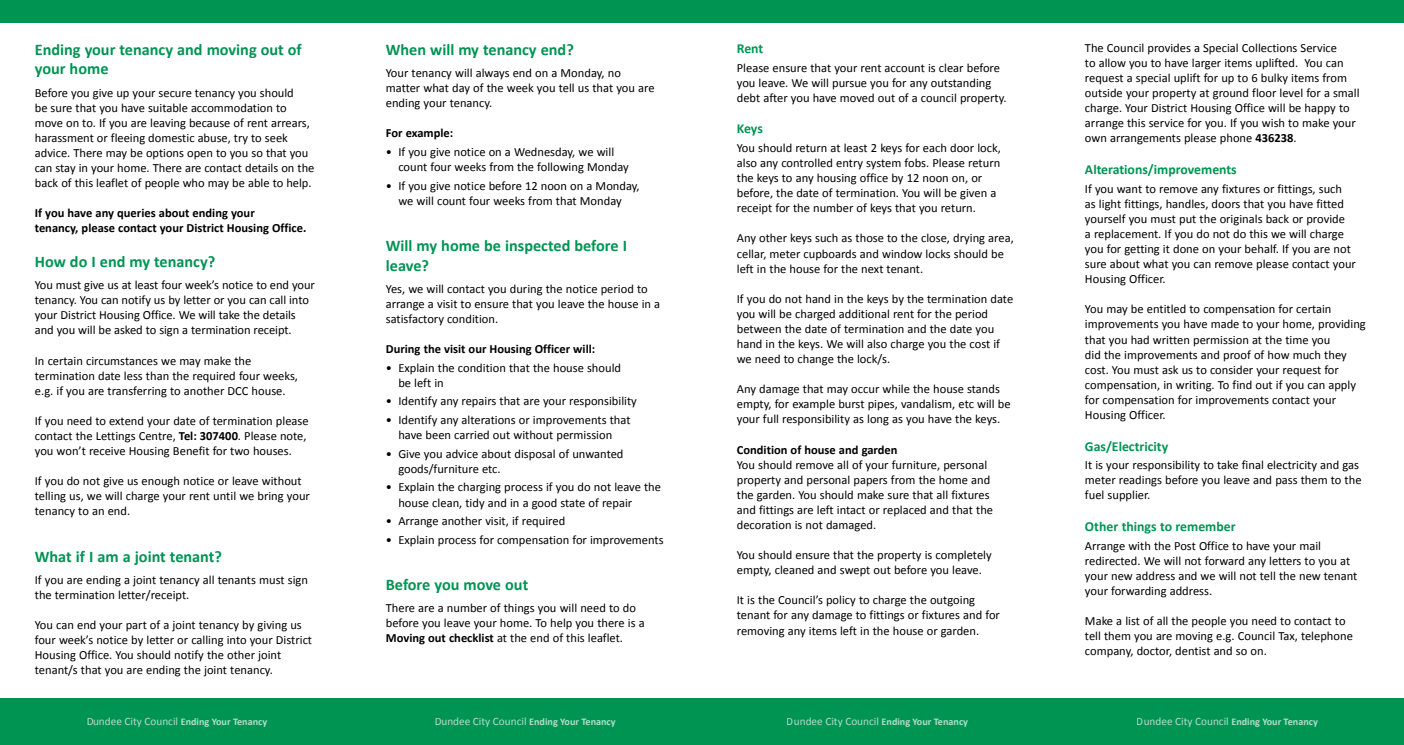
<style>
.page{position:relative;width:1404px;height:745px;background:#fff}
.page>*{position:absolute;margin:0;border:0;box-sizing:border-box;transform-origin:0 0}
.t1{font:700 16.25px/19.6px "Calibri";color:#009453}
.t2{font:700 13.75px "Calibri";color:#009453}
.t3{font:12.5px/15.1px "Calibri";color:#000}
.t4{font:700 12.5px/15.1px "Calibri";color:#000}
.t5{font:11.25px "Calibri";color:#fff}
.s1{font-weight:700}
.s2{font-weight:700;font-size:10.12px}
</style>
<div class="page">
<div style="left:0;top:0;width:1403px;height:22px;background:#009453"></div>
<div style="left:0;top:698px;width:1403px;height:46px;background:#009453"></div>
<h1 class="t1" style="left:35px;top:39px;width:268px">Ending your tenancy and moving out of your home</h1>
<p class="t3" style="left:35px;top:85px;width:281px">Before you give up your secure tenancy you should<br>be sure that you have suitable accommodation to move on to. If you are leaving because of rent arrears, harassment or fleeing domestic abuse, try to seek advice. There may be options open to you so that you can stay in your home. There are contact details on the back of this leaflet of people who may be able to help.</p>
<p class="t4" style="left:35px;top:205px;width:273px">If you have any queries about ending your<br>tenancy, please contact your District Housing Office.</p>
<h1 class="t1" style="left:35px;top:251px;width:182px">How do I end my tenancy?</h1>
<p class="t3" style="left:35px;top:277px;width:281px">You must give us at least four week’s notice to end your tenancy. You can notify us by letter or you can call into your District Housing Office. We will take the details and you will be asked to sign a termination receipt.</p>
<p class="t3" style="left:35px;top:352px;width:265px">In certain circumstances we may make the termination date less than the required four weeks, e.g. if you are transferring to another DCC house.</p>
<p class="t3" style="left:35px;top:413px;width:275px">If you need to extend your date of termination please contact the Lettings Centre, <span class="s1">Tel: 307400</span>. Please note, you won’t receive Housing Benefit for two houses.</p>
<p class="t3" style="left:35px;top:473px;width:276px">If you do not give us enough notice or leave without telling us, we will charge your rent until we bring your tenancy to an end.</p>
<h1 class="t1" style="left:35px;top:546px;width:189px">What if I am a joint tenant?</h1>
<p class="t3" style="left:35px;top:571px;width:274px">If you are ending a joint tenancy all tenants must sign the termination letter/receipt.</p>
<p class="t3" style="left:35px;top:617px;width:279px">You can end your part of a joint tenancy by giving us four week’s notice by letter or calling into your District Housing Office. You should notify the other joint tenant/s that you are ending the joint tenancy.</p>
<h1 class="t1" style="left:386px;top:39px;width:189px">When will my tenancy end?</h1>
<p class="t3" style="left:386px;top:65px;width:270px">Your tenancy will always end on a Monday, no matter what day of the week you tell us that you are ending your tenancy.</p>
<p class="t4" style="left:386px;top:125px;width:69px">For example:</p>
<p class="t3" style="left:398px;top:144px;width:232px;text-indent:-12px">• If you give notice on a Wednesday, we will count four weeks from the following Monday</p>
<p class="t3" style="left:386px;top:178px;width:255px;text-align:center">• If you give notice before 12 noon on a Monday, we will count four weeks from that Monday</p>
<h1 class="t1" style="left:386px;top:235px;width:243px">Will my home be inspected before I leave?</h1>
<p class="t3" style="left:386px;top:281px;width:276px">Yes, we will contact you during the notice period to arrange a visit to ensure that you leave the house in a satisfactory condition.</p>
<p class="t4" style="left:386px;top:341px;width:211px">During the visit our Housing Officer will:</p>
<p class="t3" style="left:398px;top:360px;width:224px;text-indent:-12px">• Explain the condition that the house should be left in</p>
<p class="t3" style="left:386px;top:393px;width:252px">• Identify any repairs that are your responsibility</p>
<p class="t3" style="left:386px;top:412px;width:246px;text-align:center">• Identify any alterations or improvements that have been carried out without permission</p>
<p class="t3" style="left:398px;top:446px;width:227px;text-indent:-12px">• Give you advice about disposal of unwanted goods/furniture etc.</p>
<p class="t3" style="left:398px;top:479px;width:264px;text-indent:-12px">• Explain the charging process if you do not leave the house clean, tidy and in a good state of repair</p>
<p class="t3" style="left:386px;top:513px;width:181px">• Arrange another visit, if required</p>
<p class="t3" style="left:386px;top:531px;width:279px">• Explain process for compensation for improvements</p>
<h1 class="t1" style="left:386px;top:574px;width:144px">Before you move out</h1>
<p class="t3" style="left:386px;top:600px;width:260px">There are a number of things you will need to do before you leave your home. To help you there is a<br><span class="s1">Moving out checklist</span> at the end of this leaflet.</p>
<p class="t2" style="left:736px;top:39px;width:28px">Rent</p>
<p class="t3" style="left:736px;top:60px;width:271px">Please ensure that your rent account is clear before you leave. We will pursue you for any outstanding debt after you have moved out of a council property.</p>
<p class="t2" style="left:736px;top:120px;width:27px">Keys</p>
<p class="t3" style="left:736px;top:140px;width:265px">You should return at least 2 keys for each door lock, also any controlled entry system fobs. Please return the keys to any housing office by 12 noon on, or before, the date of termination. You will be given a receipt for the number of keys that you return.</p>
<p class="t3" style="left:736px;top:231px;width:278px">Any other keys such as those to the close, drying area, cellar, meter cupboards and window locks should be left in the house for the next tenant.</p>
<p class="t3" style="left:736px;top:291px;width:278px">If you do not hand in the keys by the termination date you will be charged additional rent for the period between the date of termination and the date you hand in the keys. We will also charge you the cost if we need to change the lock/s.</p>
<p class="t3" style="left:736px;top:381px;width:275px">Any damage that may occur while the house stands empty, for example burst pipes, vandalism, etc will be your full responsibility as long as you have the keys.</p>
<p class="t4" style="left:736px;top:441px;width:162px">Condition of house and garden</p>
<p class="t3" style="left:736px;top:457px;width:258px">You should remove all of your furniture, personal property and personal papers from the home and the garden. You should make sure that all fixtures and fittings are left intact or replaced and that the decoration is not damaged.</p>
<p class="t3" style="left:736px;top:547px;width:256px">You should ensure that the property is completely empty, cleaned and swept out before you leave.</p>
<p class="t3" style="left:736px;top:592px;width:264px">It is the Council’s policy to charge the outgoing tenant for any damage to fittings or fixtures and for removing any items left in the house or garden.</p>
<p class="t3" style="left:1084px;top:40px;width:276px">The Council provides a Special Collections Service<br>to allow you to have larger items uplifted. You can request a special uplift for up to 6 bulky items from outside your property at ground floor level for a small charge. Your District Housing Office will be happy to arrange this service for you. If you wish to make your own arrangements please phone <span class="s1">436238</span>.</p>
<p class="t2" style="left:1084px;top:161px;width:153px">Alterations/improvements</p>
<p class="t3" style="left:1084px;top:181px;width:272px">If you want to remove any fixtures or fittings, such as light fittings, handles, doors that you have fitted yourself you must put the originals back or provide<br>a replacement. If you do not do this we will charge you for getting it done on your behalf. If you are not sure about what you can remove please contact your Housing Officer.</p>
<p class="t3" style="left:1084px;top:301px;width:282px">You may be entitled to compensation for certain improvements you have made to your home, providing that you had written permission at the time you<br>did the improvements and proof of how much they cost. You must ask us to consider your request for compensation, in writing. To find out if you can apply for compensation for improvements contact your Housing Officer.</p>
<p class="t2" style="left:1084px;top:437px;width:85px">Gas/Electricity</p>
<p class="t3" style="left:1084px;top:457px;width:278px">It is your responsibility to take final electricity and gas meter readings before you leave and pass them to the fuel supplier.</p>
<p class="t2" style="left:1084px;top:517px;width:152px">Other things to remember</p>
<p class="t3" style="left:1084px;top:537px;width:274px">Arrange with the Post Office to have your mail redirected. We will not forward any letters to you at your new address and we will not tell the new tenant your forwarding address.</p>
<p class="t3" style="left:1084px;top:613px;width:269px">Make a list of all the people you need to contact to tell them you are moving e.g. Council Tax, telephone company, doctor, dentist and so on.</p>
<p class="t5" style="left:86px;top:714px;width:183px">Dundee City Council <span class="s2">Ending Your Tenancy</span></p>
<p class="t5" style="left:786px;top:714px;width:183px">Dundee City Council <span class="s2">Ending Your Tenancy</span></p>
<p class="t5" style="left:1136px;top:714px;width:183px">Dundee City Council <span class="s2">Ending Your Tenancy</span></p>
<p class="t5" style="left:434px;top:714px;width:183px">Dundee City Council <span class="s2">Ending Your Tenancy</span></p>
</div>
